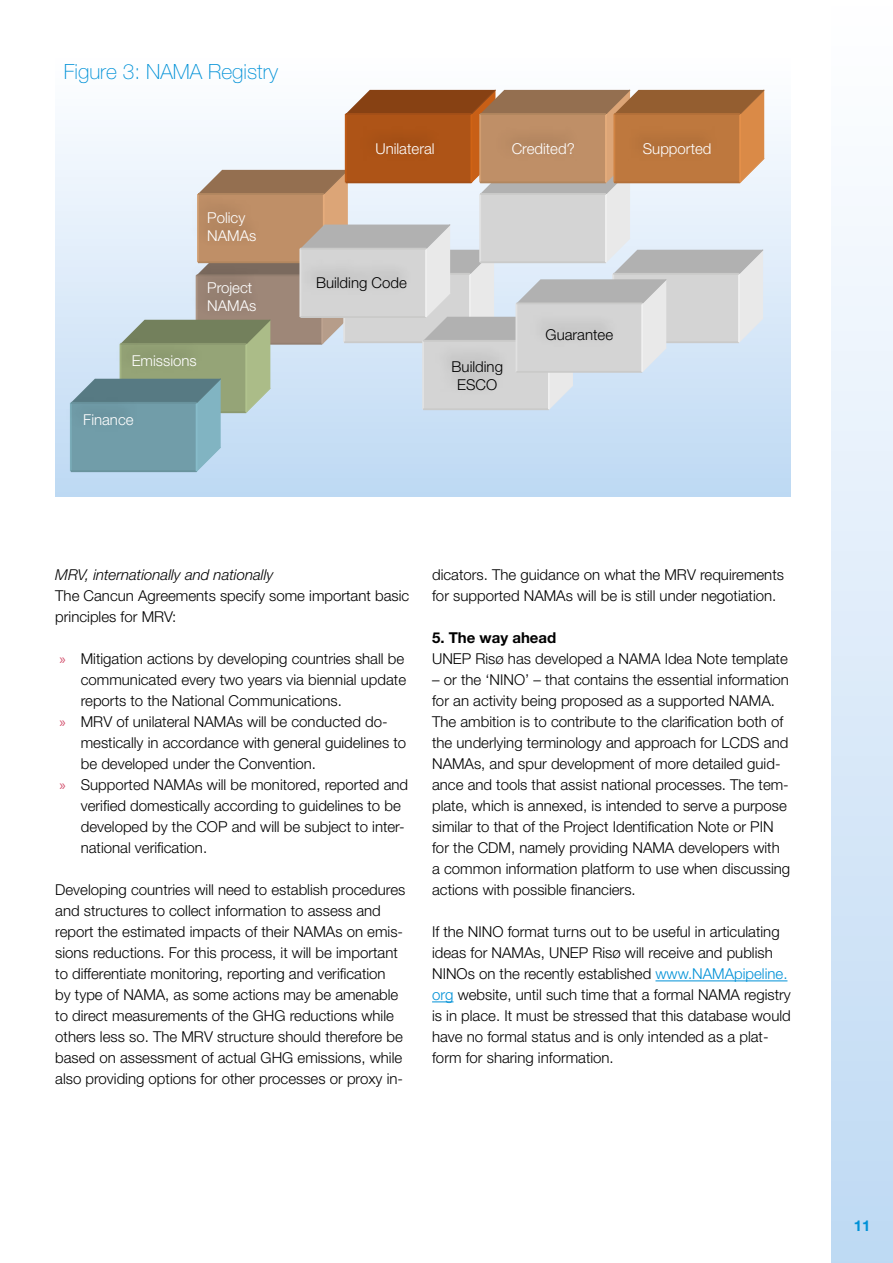
<style>
.page{position:relative;width:893px;height:1263px;background:#fff}
.page>*{position:absolute;margin:0;border:0;box-sizing:border-box;transform-origin:0 0}
.t1{font:100 21px "Helvetica Neue LT Std";color:#0091d7}
.t2{font:300 15px/21px "Helvetica Neue LT Std";color:#000}
.t3{font:300 15px/18px "Helvetica Neue LT Std";color:#fff}
.t4{font:italic 300 15px "Helvetica Neue LT Std";color:#000}
.t5{font:700 15px "Helvetica Neue LT Std";color:#000}
.t6{font:700 15px "Helvetica Neue LT Std";color:#0091d7}
.s1{font-family:"Myriad Pro";font-weight:400;color:#d3506d}
.s2{color:#0091d7}
</style>
<div class="page">
<div style="left:831px;top:0;width:62px;height:1263px;background:linear-gradient(to bottom,#fff,#bed9f3)"></div>
<div style="left:55px;top:55px;width:736px;height:441px;background:linear-gradient(to bottom,#fff,#bed9f3)"></div>
<svg style="left:71px;top:89px;width:694px;height:383px;background:#cbcac8"></svg>
<div style="left:71px;top:403px;width:126px;height:68px;background:#719da9"></div>
<hr style="left:70px;top:403px;width:2px;height:68px;background:#7aacb8">
<hr style="left:71px;top:470px;width:126px;height:2px;background:#69939d">
<hr style="left:196px;top:403px;width:1px;height:68px;background:#87bcca">
<hr style="left:71px;top:402px;width:126px;height:2px;background:#69939d">
<div style="left:189px;top:192px;width:75px;height:56px;background:#000;opacity:.35"></div>
<div style="left:189px;top:262px;width:75px;height:56px;background:#000;opacity:.35"></div>
<div style="left:113px;top:336px;width:91px;height:37px;background:#000;opacity:.35"></div>
<div style="left:65px;top:394px;width:76px;height:38px;background:#000;opacity:.35"></div>
<hr style="left:655px;top:980px;width:132px;height:1px;background:#0091d7">
<svg style="left:432px;top:1001px;width:21px;height:1px"></svg>
<div style="left:493px;top:123px;width:89px;height:38px;background:#bc8d65"></div>
<div style="left:433px;top:341px;width:78px;height:57px;background:#d0d0d0"></div>
<div style="left:297px;top:257px;width:117px;height:41px;background:#d0d0d0"></div>
<div style="left:527px;top:309px;width:93px;height:39px;background:#d1d1d1"></div>
<div style="left:625px;top:124px;width:94px;height:38px;background:#bb763d"></div>
<div style="left:357px;top:124px;width:85px;height:37px;background:#ab5316"></div>
<h1 class="t1" style="left:64px;top:59px;width:216px">Figure 3: NAMA Registry</h1>
<p class="t3" style="left:207px;top:209px;width:51px">Policy<br>NAMAs</p>
<p class="t3" style="left:207px;top:278px;width:51px">Project<br>NAMAs</p>
<p class="t3" style="left:132px;top:352px;width:66px">Emissions</p>
<p class="t3" style="left:83px;top:410px;width:52px">Finance</p>
<p class="t3" style="left:375px;top:139px;width:61px">Unilateral</p>
<p class="t3" style="left:643px;top:139px;width:70px">Supported</p>
<p class="t3" style="left:512px;top:139px;width:65px">Credited?</p>
<p class="t2" style="left:316px;top:272px;width:92px">Building Code</p>
<p class="t2" style="left:452px;top:357px;width:53px;line-height:18px;text-align:center">Building<br>ESCO</p>
<p class="t2" style="left:546px;top:324px;width:69px">Guarantee</p>
<p class="t4" style="left:55px;top:566px;width:220px">MRV, internationally and nationally</p>
<p class="t2" style="left:55px;top:585px;width:355px">The Cancun Agreements specify some important basic principles for MRV:</p>
<p class="t2" style="left:60px;top:648px;width:346px"><span class="s1">»</span> Mitigation actions by developing countries shall be</p>
<p class="t2" style="left:81px;top:669px;width:327px">communicated every two years via biennial update</p>
<p class="t2" style="left:81px;top:690px;width:263px">reports to the National Communications.</p>
<p class="t2" style="left:60px;top:711px;width:330px"><span class="s1">»</span> MRV of unilateral NAMAs will be conducted do-</p>
<p class="t2" style="left:81px;top:732px;width:327px">mestically in accordance with general guidelines to</p>
<p class="t2" style="left:81px;top:753px;width:237px">be developed under the Convention.</p>
<p class="t2" style="left:60px;top:774px;width:350px"><span class="s1">»</span> Supported NAMAs will be monitored, reported and</p>
<p class="t2" style="left:81px;top:795px;width:322px">verified domestically according to guidelines to be</p>
<p class="t2" style="left:81px;top:816px;width:325px">developed by the COP and will be subject to inter-</p>
<p class="t2" style="left:81px;top:837px;width:128px">national verification.</p>
<p class="t2" style="left:55px;top:879px;width:352px">Developing countries will need to establish procedures and structures to collect information to assess and report the estimated impacts of their NAMAs on emis&shy;sions reductions. For this process, it will be important to differentiate monitoring, reporting and verification<br>by type of NAMA, as some actions may be amenable to direct measurements of the GHG reductions while others less so. The MRV structure should therefore be based on assessment of actual GHG emissions, while also providing options for other processes or proxy in-</p>
<p class="t2" style="left:432px;top:564px;width:353px">dicators. The guidance on what the MRV requirements for supported NAMAs will be is still under negotiation.</p>
<p class="t5" style="left:432px;top:629px;width:126px">5. The way ahead</p>
<p class="t2" style="left:432px;top:648px;width:357px">UNEP Risø has developed a NAMA Idea Note template</p>
<p class="t2" style="left:432px;top:669px;width:360px">– or the ‘NINO’ – that contains the essential information for an activity being proposed as a supported NAMA.<br>The ambition is to contribute to the clarification both of the underlying terminology and approach for LCDS and NAMAs, and spur development of more detailed guid&shy;ance and tools that assist national processes. The tem&shy;plate, which is annexed, is intended to serve a purpose similar to that of the Project Identification Note or PIN for the CDM, namely providing NAMA developers with a common information platform to use when discussing actions with possible financiers.</p>
<p class="t2" style="left:432px;top:921px;width:360px">If the NINO format turns out to be useful in articulating ideas for NAMAs, UNEP Risø will receive and publish NINOs on the recently established <span class="s2">www.NAMApipeline. org</span> website, until such time that a formal NAMA registry is in place. It must be stressed that this database would have no formal status and is only intended as a plat&shy;form for sharing information.</p>
<p class="t6" style="left:854px;top:1217px;width:18px">11</p>
</div>
